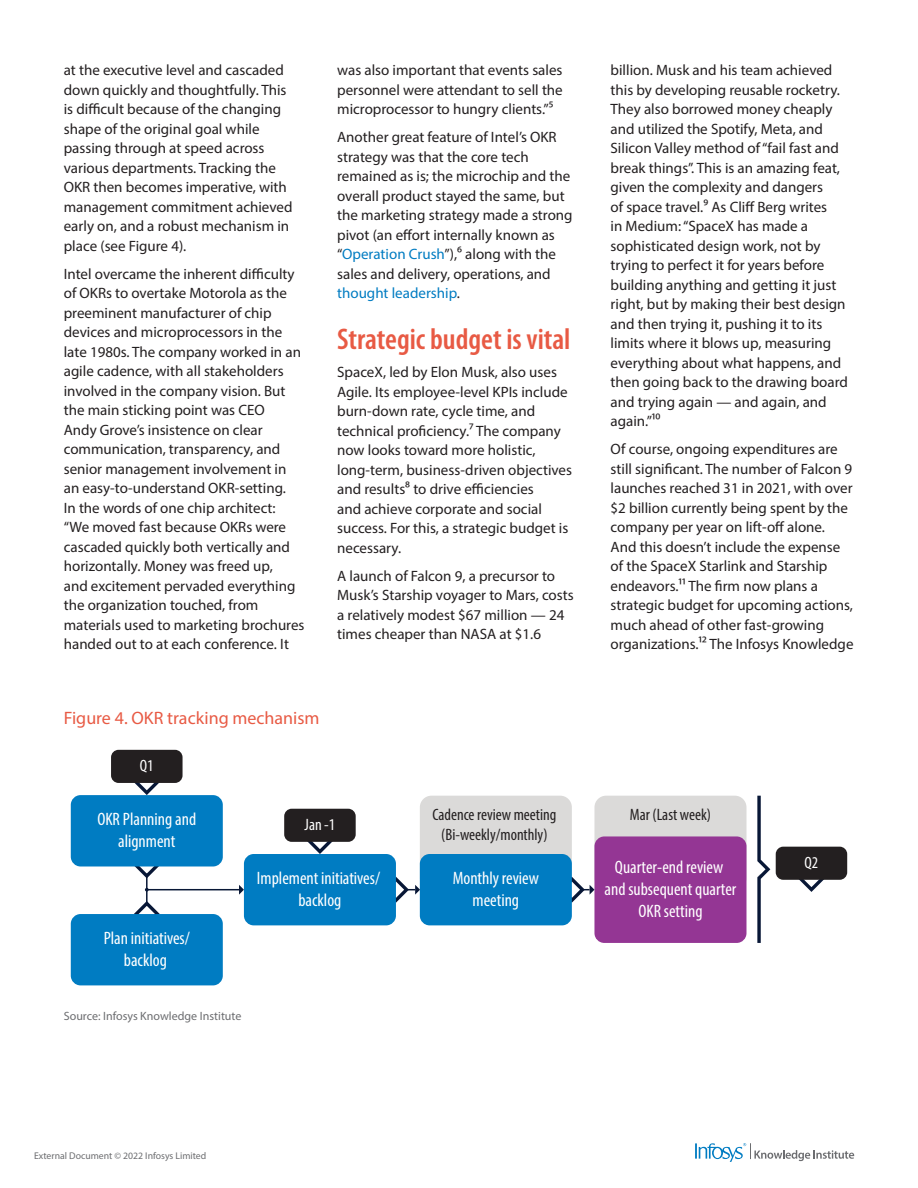
<style>
.page{position:relative;width:918px;height:1188px;background:#fff}
.page>*{position:absolute;margin:0;border:0;box-sizing:border-box;transform-origin:0 0}
.t1{font:600 condensed 30px "Myriad Pro";color:#e85a44}
.t2{font:condensed 18px/21.6px "Myriad Pro";color:#fff;text-align:center}
.t3{font:18px "Myriad Pro";color:#e85a44}
.t4{font:condensed 16.5px/19.8px "Myriad Pro";color:#231f20;text-align:center}
.t5{font:condensed 16.5px "Myriad Pro";color:#fff}
.t6{font:15px/19.5px "Myriad Pro";color:#231f20}
.t7{font:12px "Myriad Pro";color:#6c6d70}
.t8{font:9.75px "Myriad Pro";color:#6c6d70}
.s1{color:#007cc2}
</style>
<div class="page">
<svg style="left:695px;top:1143px;width:159px;height:19px"></svg>
<div style="left:594px;top:796px;width:153px;height:94px;background:#dbdad9;border-radius:12px"></div>
<div style="left:420px;top:796px;width:152px;height:94px;background:#dbdad9;border-radius:12px"></div>
<svg style="left:308px;top:842px;width:24px;height:12px"></svg>
<svg style="left:134px;top:902px;width:26px;height:12px"></svg>
<div style="left:244px;top:854px;width:152px;height:71px;background:#007cc2;border-radius:10px"></div>
<div style="left:420px;top:854px;width:152px;height:71px;background:#007cc2;border-radius:10px"></div>
<div style="left:594px;top:836px;width:153px;height:107px;background:#943694;border-radius:10px"></div>
<svg style="left:134px;top:866px;width:26px;height:12px"></svg>
<hr style="left:146px;top:874px;width:2px;height:32px;background:#081736">
<hr style="left:147px;top:889px;width:94px;height:1px;background:#081736">
<svg style="left:239px;top:885px;width:5px;height:10px"></svg>
<svg style="left:396px;top:877px;width:24px;height:26px"></svg>
<svg style="left:571px;top:877px;width:23px;height:26px"></svg>
<div style="left:71px;top:795px;width:152px;height:71px;background:#007cc2;border-radius:10px"></div>
<div style="left:71px;top:914px;width:152px;height:71px;background:#007cc2;border-radius:10px"></div>
<div style="left:284px;top:809px;width:72px;height:33px;background:#231f20;border-radius:8px"></div>
<svg style="left:134px;top:783px;width:25px;height:12px"></svg>
<div style="left:111px;top:750px;width:72px;height:33px;background:#231f20;border-radius:8px"></div>
<svg style="left:799px;top:880px;width:25px;height:12px"></svg>
<div style="left:776px;top:847px;width:71px;height:33px;background:#231f20;border-radius:8px"></div>
<svg style="left:757px;top:796px;width:13px;height:147px"></svg>
<p class="t6" style="left:64px;top:60px;width:230px">at the executive level and cascaded down quickly and thoughtfully. This is difficult because of the changing shape of the original goal while passing through at speed across various departments. Tracking the OKR then becomes imperative, with management commitment achieved early on, and a robust mechanism in place (see Figure 4).</p>
<p class="t6" style="left:64px;top:264px;width:242px">Intel overcame the inherent difficulty of OKRs to overtake Motorola as the preeminent manufacturer of chip devices and microprocessors in the late 1980s. The company worked in an agile cadence, with all stakeholders involved in the company vision. But the main sticking point was CEO<br>Andy Grove’s insistence on clear communication, transparency, and senior management involvement in an easy-to-understand OKR-setting.<br>In the words of one chip architect: “We moved fast because OKRs were cascaded quickly both vertically and horizontally. Money was freed up,<br>and excitement pervaded everything the organization touched, from materials used to marketing brochures handed out to at each conference. It</p>
<p class="t6" style="left:337px;top:60px;width:227px;text-align:justify">was also important that events sales personnel were attendant to sell the microprocessor to hungry clients.”⁵</p>
<p class="t6" style="left:337px;top:127px;width:237px">Another great feature of Intel’s OKR strategy was that the core tech remained as is; the microchip and the overall product stayed the same, but the marketing strategy made a strong pivot (an effort internally known as “<span class="s1">Operation Crush</span>”),⁶ along with the sales and delivery, operations, and <span class="s1">thought leadership</span>.</p>
<h1 class="t1" style="left:337px;top:323px;width:235px">Strategic budget is vital</h1>
<p class="t6" style="left:337px;top:362px;width:236px">SpaceX, led by Elon Musk, also uses Agile. Its employee-level KPIs include burn-down rate, cycle time, and technical proficiency.⁷ The company now looks toward more holistic, long-term, business-driven objectives and results⁸ to drive efficiencies<br>and achieve corporate and social success. For this, a strategic budget is necessary.</p>
<p class="t6" style="left:337px;top:566px;width:238px">A launch of Falcon 9, a precursor to Musk’s Starship voyager to Mars, costs a relatively modest $67 million — 24 times cheaper than NASA at $1.6</p>
<p class="t3" style="left:64px;top:707px;width:257px">Figure 4. OKR tracking mechanism</p>
<p class="t5" style="left:140px;top:756px;width:15px">Q1</p>
<p class="t2" style="left:97px;top:808px;width:100px">OKR Planning and alignment</p>
<p class="t5" style="left:305px;top:815px;width:32px">Jan -1</p>
<p class="t4" style="left:432px;top:804px;width:125px">Cadence review meeting (Bi-weekly/monthly)</p>
<p class="t6" style="left:611px;top:60px;width:239px">billion. Musk and his team achieved this by developing reusable rocketry.<br>They also borrowed money cheaply and utilized the Spotify, Meta, and Silicon Valley method of “fail fast and break things”. This is an amazing feat, given the complexity and dangers<br>of space travel.⁹ As Cliff Berg writes<br>in Medium: “SpaceX has made a sophisticated design work, not by trying to perfect it for years before building anything and getting it just right, but by making their best design and then trying it, pushing it to its limits where it blows up, measuring everything about what happens, and then going back to the drawing board and trying again — and again, and again.”¹⁰</p>
<p class="t6" style="left:611px;top:439px;width:244px">Of course, ongoing expenditures are still significant. The number of Falcon 9 launches reached 31 in 2021, with over $2 billion currently being spent by the company per year on lift-off alone.<br>And this doesn’t include the expense of the SpaceX Starlink and Starship endeavors.¹¹ The firm now plans a strategic budget for upcoming actions, much ahead of other fast-growing organizations.¹² The Infosys Knowledge</p>
<p class="t4" style="left:630px;top:804px;width:83px">Mar (Last week)</p>
<p class="t2" style="left:104px;top:927px;width:88px">Plan initiatives/ backlog</p>
<p class="t7" style="left:64px;top:1009px;width:179px">Source: Infosys Knowledge Institute</p>
<p class="t2" style="left:257px;top:867px;width:125px">Implement initiatives/ backlog</p>
<p class="t2" style="left:453px;top:867px;width:88px">Monthly review meeting</p>
<p class="t2" style="left:605px;top:856px;width:133px">Quarter-end review and subsequent quarter<br>OKR setting</p>
<p class="t8" style="left:34px;top:1150px;width:174px">External Document © 2022 Infosys Limited</p>
<p class="t5" style="left:805px;top:853px;width:15px">Q2</p>
</div>
